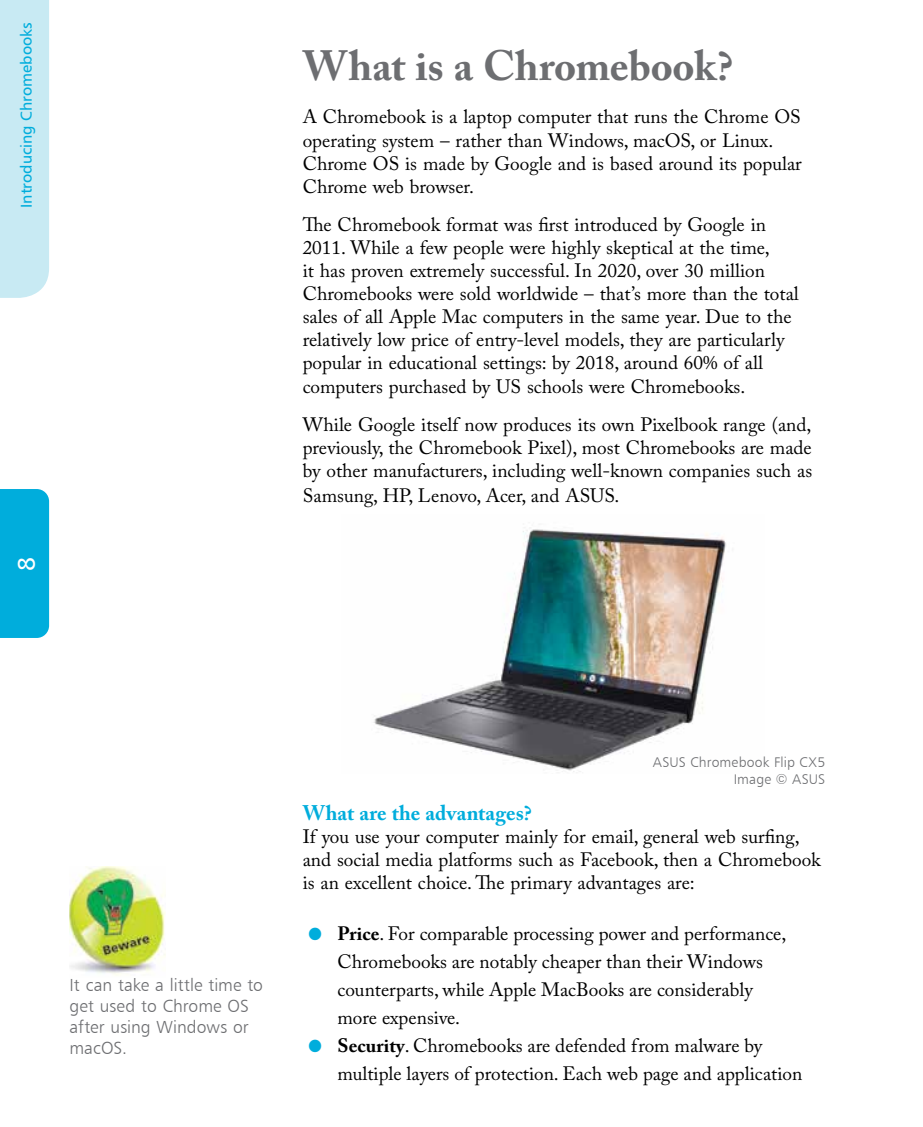
<style>
.page{position:relative;width:923px;height:1127px;background:#fff}
.page>*{position:absolute;margin:0;border:0;box-sizing:border-box;transform-origin:0 0}
.t1{font:700 42px "Adobe Caslon Pro";letter-spacing:-.005em;color:#6d6e71}
.t2{font:24.5px "Humanist 777 BT Roman B";color:#fff}
.t3{font:700 21px "Adobe Caslon Pro";letter-spacing:.005em;color:#00addc}
.t4{font:19.25px/23.1px "Adobe Caslon Pro";color:#000}
.t5{font:17.5px/21px "Humanist 777 BT Light B";color:#6d6e71}
.t6{font:15.75px "Humanist 777 BT Roman B";color:#00addc}
.t7{font:14px/16.8px "Humanist 777 BT Light B";letter-spacing:.01em;color:#6d6e71;text-align:right}
.s1{font-family:"Humanist 777 BT Roman B";font-size:42px;color:#00addc}
.s2{font-weight:700}
</style>
<div class="page">
<div style="left:0;top:489px;width:49px;height:148px;background:#00addc"></div>
<div style="left:0;top:0;width:49px;height:298px;background:#c8eaf3"></div>
<img style="left:69px;top:866px;width:97px;height:110px">
<img style="left:373px;top:529px;width:353px;height:243px">
<p class="t6" style="left:17px;top:208px;width:187px;rotate:-90deg">Introducing Chromebooks</p>
<p class="t2" style="left:12px;top:570px;width:16px;rotate:-90deg">8</p>
<h1 class="t1" style="left:303px;top:41px;width:432px">What is a Chromebook?</h1>
<p class="t4" style="left:303px;top:105px;width:500px">A Chromebook is a laptop computer that runs the Chrome OS operating system – rather than Windows, macOS, or Linux.<br>Chrome OS is made by Google and is based around its popular Chrome web browser.</p>
<p class="t4" style="left:303px;top:212px;width:497px">The Chromebook format was first introduced by Google in 2011. While a few people were highly skeptical at the time,<br>it has proven extremely successful. In 2020, over 30 million Chromebooks were sold worldwide – that’s more than the total sales of all Apple Mac computers in the same year. Due to the relatively low price of entry-level models, they are particularly popular in educational settings: by 2018, around 60% of all computers purchased by US schools were Chromebooks.</p>
<p class="t4" style="left:303px;top:412px;width:511px;text-align:justify">While Google itself now produces its own Pixelbook range (and, previously, the Chromebook Pixel), most Chromebooks are made by other manufacturers, including well-known companies such as</p>
<p class="t4" style="left:303px;top:483px;width:318px">Samsung, HP, Lenovo, Acer, and ASUS.</p>
<p class="t5" style="left:70px;top:973px;width:195px">It can take a little time to get used to Chrome OS after using Windows or macOS.</p>
<p class="t7" style="left:653px;top:753px;width:174px">ASUS Chromebook Flip CX5<br>Image © ASUS</p>
<p class="t3" style="left:303px;top:799px;width:231px">What are the advantages?</p>
<p class="t4" style="left:303px;top:824px;width:519px">If you use your computer mainly for email, general web surfing, and social media platforms such as Facebook, then a Chromebook is an excellent choice. The primary advantages are:</p>
<p class="t4" style="left:337px;top:919px;width:450px;line-height:28px;text-indent:-35px"><span class="s1">•</span> <span class="s2">Price</span>. For comparable processing power and performance, Chromebooks are notably cheaper than their Windows counterparts, while Apple MacBooks are considerably more expensive.</p>
<p class="t4" style="left:337px;top:1031px;width:466px;line-height:28px;text-indent:-35px"><span class="s1">•</span> <span class="s2">Security</span>. Chromebooks are defended from malware by multiple layers of protection. Each web page and application</p>
</div>
